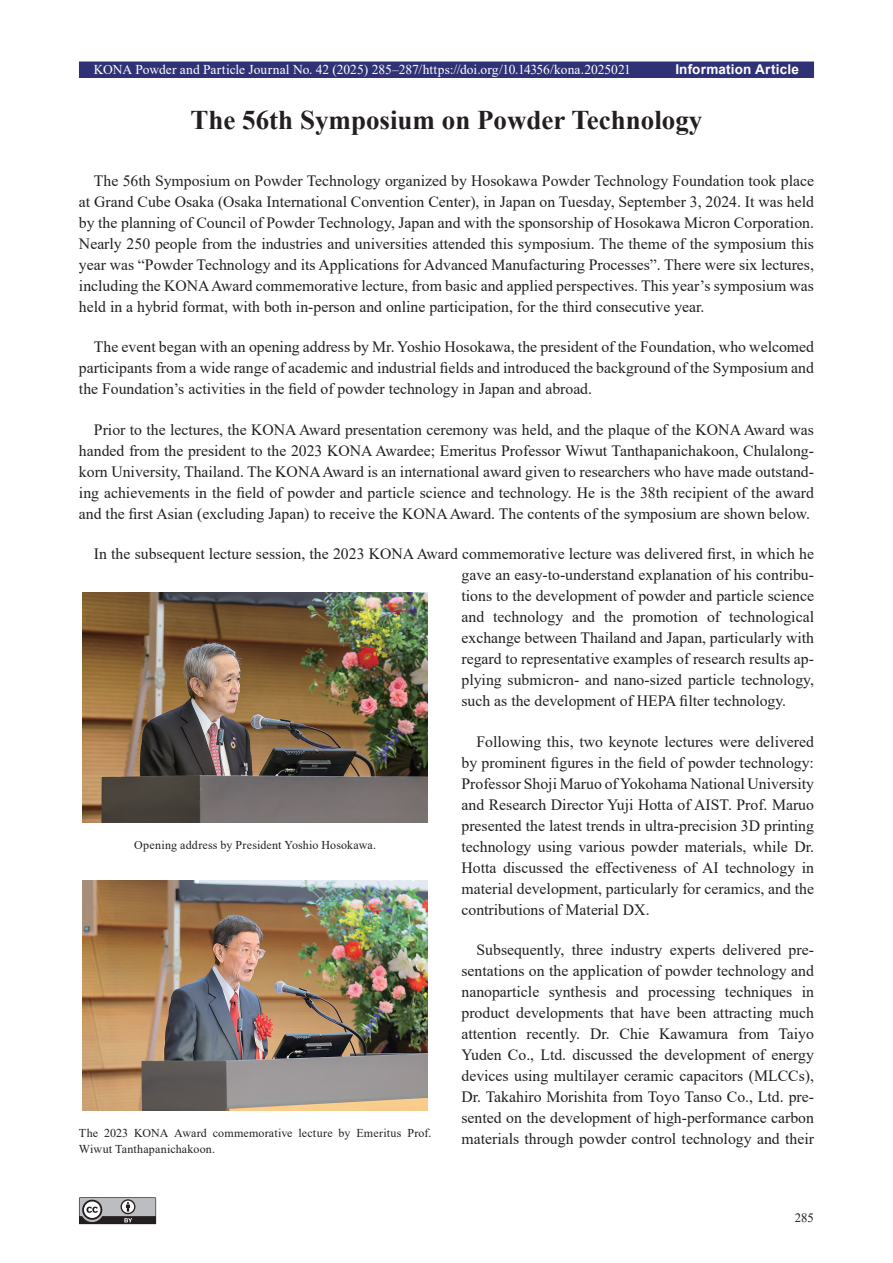
<style>
.page{position:relative;width:893px;height:1263px;background:#fff}
.page>*{position:absolute;margin:0;border:0;box-sizing:border-box;transform-origin:0 0}
.t1{font:700 27px "Times New Roman";color:#231f20}
.t2{font:15.75px/21px "Times New Roman";color:#231f20;text-align:justify}
.t3{font:13.5px "Times New Roman";color:#fff}
.t4{font:700 13.5px "Arial";letter-spacing:.015em;color:#fff}
.t5{font:12.75px "Times New Roman";color:#231f20}
.t6{font:12px/16.5px "Times New Roman";letter-spacing:.01em;color:#231f20}
</style>
<div class="page">
<div style="left:79px;top:62px;width:735px;height:16px;background:#303276"></div>
<svg style="left:79px;top:1197px;width:77px;height:27px"></svg>
<img style="left:83px;top:593px;width:345px;height:229px">
<img style="left:83px;top:880px;width:345px;height:230px">
<p class="t3" style="left:94px;top:60px;width:538px">KONA Powder and Particle Journal No. 42 (2025) 285–287/https://doi.org/10.14356/kona.2025021</p>
<p class="t4" style="left:675px;top:60px;width:125px">Information Article</p>
<h1 class="t1" style="left:191px;top:100px;width:513px">The 56th Symposium on Powder Technology</h1>
<p class="t2" style="left:79px;top:170px;width:737px;text-indent:15px">The 56th Symposium on Powder Technology organized by Hosokawa Powder Technology Foundation took place at Grand Cube Osaka (Osaka International Convention Center), in Japan on Tuesday, September 3, 2024. It was held by the planning of Council of Powder Technology, Japan and with the sponsorship of Hosokawa Micron Corporation.<br>Nearly 250 people from the industries and universities attended this symposium. The theme of the symposium this year was “Powder Technology and its Applications for Advanced Manufacturing Processes”. There were six lectures, including the KONA Award commemorative lecture, from basic and applied perspectives. This year’s symposium was held in a hybrid format, with both in-person and online participation, for the third consecutive year.</p>
<p class="t2" style="left:79px;top:336px;width:737px;text-indent:15px">The event began with an opening address by Mr. Yoshio Hosokawa, the president of the Foundation, who welcomed participants from a wide range of academic and industrial fields and introduced the background of the Symposium and the Foundation’s activities in the field of powder technology in Japan and abroad.</p>
<p class="t2" style="left:79px;top:419px;width:737px;text-indent:15px">Prior to the lectures, the KONA Award presentation ceremony was held, and the plaque of the KONA Award was handed from the president to the 2023 KONA Awardee; Emeritus Professor Wiwut Tanthapanichakoon, Chulalong&shy;korn University, Thailand. The KONA Award is an international award given to researchers who have made outstand&shy;ing achievements in the field of powder and particle science and technology. He is the 38th recipient of the award and the first Asian (excluding Japan) to receive the KONA Award. The contents of the symposium are shown below.</p>
<p class="t2" style="left:461px;top:543px;width:354px;text-indent:-367px">In the subsequent lecture session, the 2023 KONA Award commemorative lecture was delivered first, in which he gave an easy-to-understand explanation of his contribu&shy;tions to the development of powder and particle science and technology and the promotion of technological exchange between Thailand and Japan, particularly with regard to representative examples of research results ap&shy;plying submicron- and nano-sized particle technology, such as the development of HEPA filter technology.</p>
<p class="t2" style="left:461px;top:731px;width:354px;text-indent:15px">Following this, two keynote lectures were delivered by prominent figures in the field of powder technology:<br>Professor Shoji Maruo of Yokohama National University and Research Director Yuji Hotta of AIST. Prof. Maruo presented the latest trends in ultra-precision 3D printing technology using various powder materials, while Dr.<br>Hotta discussed the effectiveness of AI technology in material development, particularly for ceramics, and the contributions of Material DX.</p>
<p class="t2" style="left:461px;top:939px;width:354px;text-indent:15px">Subsequently, three industry experts delivered pre&shy;sentations on the application of powder technology and nanoparticle synthesis and processing techniques in product developments that have been attracting much attention recently. Dr. Chie Kawamura from Taiyo Yuden Co., Ltd. discussed the development of energy devices using multilayer ceramic capacitors (MLCCs), Dr. Takahiro Morishita from Toyo Tanso Co., Ltd. pre&shy;sented on the development of high-performance carbon materials through powder control technology and their</p>
<p class="t6" style="left:134px;top:836px;width:243px">Opening address by President Yoshio Hosokawa.</p>
<p class="t6" style="left:79px;top:1124px;width:354px">The 2023 KONA Award commemorative lecture by Emeritus Prof.<br>Wiwut Tanthapanichakoon.</p>
<p class="t5" style="left:795px;top:1209px;width:21px">285</p>
</div>
